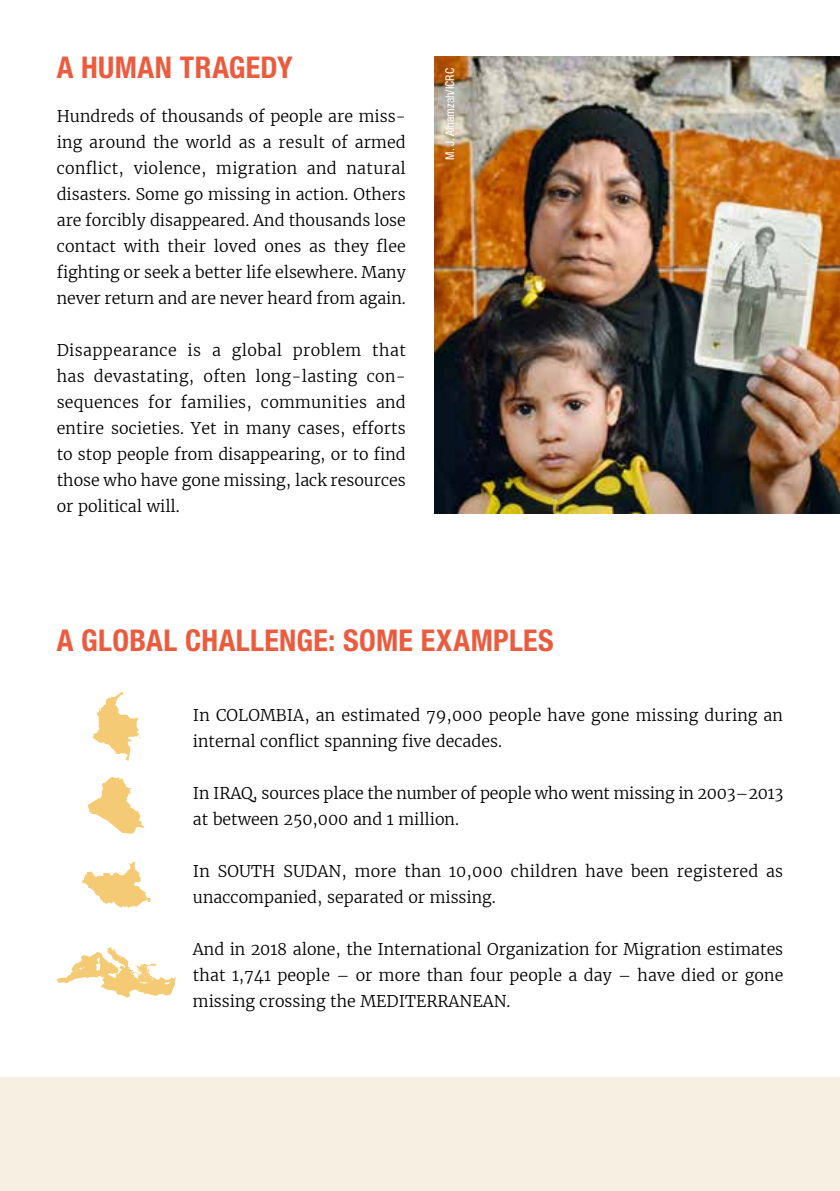
<style>
.page{position:relative;width:840px;height:1191px;background:#fff}
.page>*{position:absolute;margin:0;border:0;box-sizing:border-box;transform-origin:0 0}
.t1{font:700 condensed 30px "Helvetica Neue LT Std";letter-spacing:.01em;color:#eb5b3e}
.t2{font:300 16px/26px "Merriweather";color:#000}
.t3{font:condensed 12px "Helvetica Neue LT Std";color:#fff}
</style>
<div class="page">
<svg style="left:88px;top:777px;width:57px;height:56px"></svg>
<svg style="left:82px;top:862px;width:69px;height:46px"></svg>
<svg style="left:92px;top:692px;width:48px;height:69px"></svg>
<svg style="left:57px;top:947px;width:119px;height:50px"></svg>
<div style="left:0;top:1077px;width:839px;height:114px;background:#f6efe2"></div>
<img style="left:434px;top:57px;width:405px;height:456px">
<h1 class="t1" style="left:57px;top:49px;width:237px">A HUMAN TRAGEDY</h1>
<p class="t2" style="left:57px;top:103px;width:350px;text-align:justify">Hundreds of thousands of people are miss&shy;ing around the world as a result of armed conflict, violence, migration and natural disasters. Some go missing in action. Others are forcibly disappeared. And thousands lose contact with their loved ones as they flee fighting or seek a better life elsewhere. Many never return and are never heard from again.</p>
<p class="t2" style="left:57px;top:337px;width:350px;text-align:justify">Disappearance is a global problem that has devastating, often long-lasting con&shy;sequences for families, communities and entire societies. Yet in many cases, efforts to stop people from disappearing, or to find those who have gone missing, lack resources or political will.</p>
<p class="t3" style="left:442px;top:160px;width:93px;rotate:-90deg">M. J. Alhamzah/ICRC</p>
<h1 class="t1" style="left:57px;top:622px;width:498px">A GLOBAL CHALLENGE: SOME EXAMPLES</h1>
<p class="t2" style="left:193px;top:702px;width:591px">In COLOMBIA, an estimated 79,000 people have gone missing during an internal conflict spanning five decades.</p>
<p class="t2" style="left:193px;top:780px;width:591px">In IRAQ, sources place the number of people who went missing in 2003–2013 at between 250,000 and 1 million.</p>
<p class="t2" style="left:193px;top:858px;width:591px">In SOUTH SUDAN, more than 10,000 children have been registered as unaccompanied, separated or missing.</p>
<p class="t2" style="left:193px;top:936px;width:591px;text-align:justify">And in 2018 alone, the International Organization for Migration estimates that 1,741 people – or more than four people a day – have died or gone missing crossing the MEDITERRANEAN.</p>
</div>
